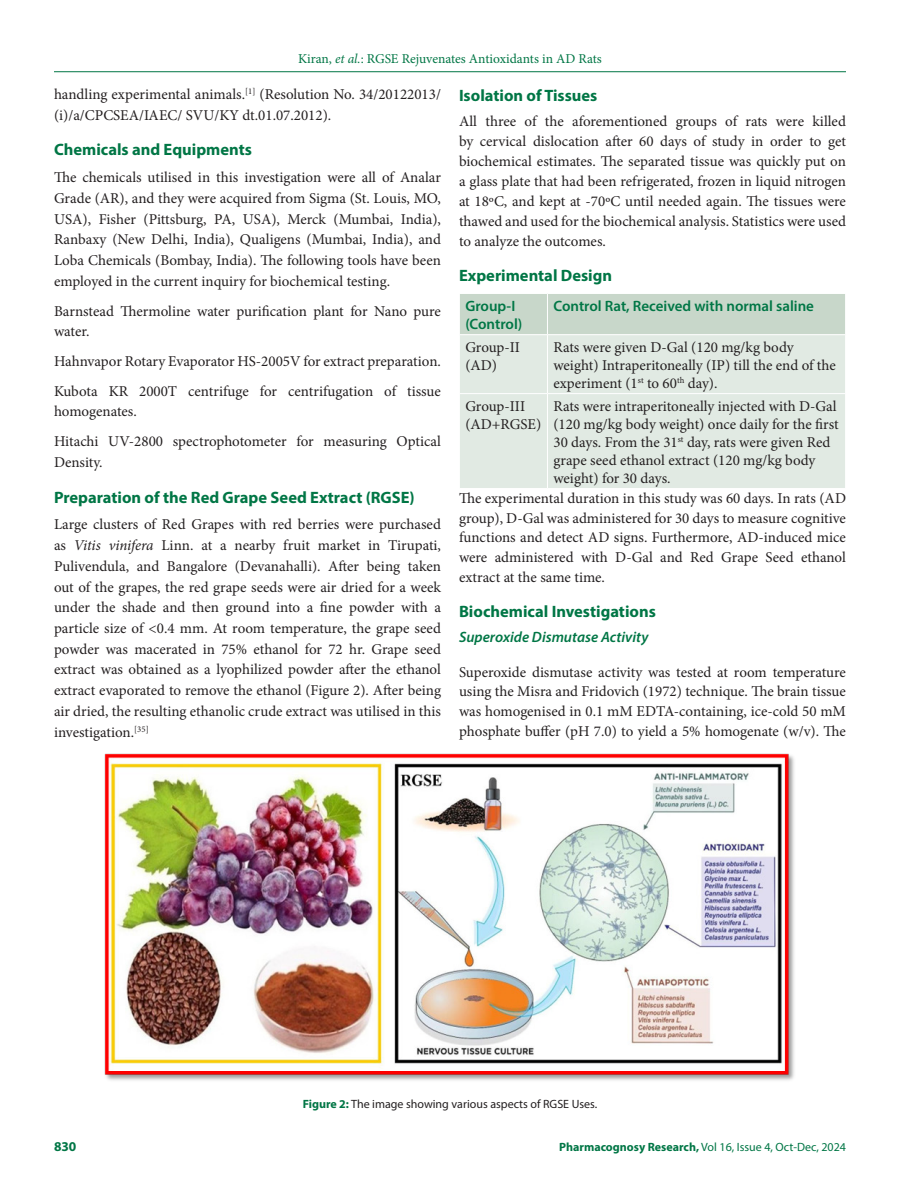
<style>
.page{position:relative;width:918px;height:1188px;background:#fff}
.page>*{position:absolute;margin:0;border:0;box-sizing:border-box;transform-origin:0 0}
.Heading_2{font:700 16.5px "Myriad Pro";color:#007645}
.Body_text__FO{font:15px/20.7px "Minion Pro";color:#231f20;text-align:justify}
.Body_text{font:15px/20.7px "Minion Pro";color:#231f20}
.Table_Body{font:15px/18px "Minion Pro";color:#231f20}
.Table_Header{font:600 15px/18px "Myriad Pro";color:#007645}
.Heading_3_after_head{font:italic 600 15px "Myriad Pro";color:#007645}
.t1{font:13.5px "Minion Pro";color:#007645}
.t2{font:700 13.5px "Myriad Pro";color:#007645}
.FIG_Caption{font:12px "Myriad Pro";color:#231f20}
.t3{font:12px "Myriad Pro";color:#007645}
.s1{font-style:italic}
.s2{font-weight:700;color:#007645}
.s3{font-weight:700}
</style>
<div class="page">
<hr style="left:54px;top:71px;width:792px;height:1px;background:#007645">
<div style="left:460px;top:294px;width:385px;height:40px;background:#c8d7ca"></div>
<div style="left:460px;top:335px;width:385px;height:153px;background:#e1eae3"></div>
<hr style="left:547px;top:294px;width:1px;height:40px;background:#fff">
<hr style="left:547px;top:335px;width:1px;height:58px;background:#fff">
<hr style="left:459px;top:393px;width:88px;height:1px;background:#fff">
<hr style="left:547px;top:393px;width:299px;height:1px;background:#fff">
<hr style="left:547px;top:394px;width:1px;height:94px;background:#fff">
<img style="left:104px;top:753px;width:690px;height:328px">
<p class="t1" style="left:298px;top:50px;width:305px">Kiran, <span class="s1">et al.</span>: RGSE Rejuvenates Antioxidants in AD Rats</p>
<p class="Body_text__FO" style="left:54px;top:84px;width:389px">handling experimental animals.<sup>[1]</sup> (Resolution No. 34/20122013/ (i)/a/CPCSEA/IAEC/ SVU/KY dt.01.07.2012).</p>
<p class="Heading_2" style="left:54px;top:139px;width:199px">Chemicals and Equipments</p>
<p class="Body_text__FO" style="left:54px;top:167px;width:389px">The chemicals utilised in this investigation were all of Analar Grade (AR), and they were acquired from Sigma (St. Louis, MO, USA), Fisher (Pittsburg, PA, USA), Merck (Mumbai, India), Ranbaxy (New Delhi, India), Qualigens (Mumbai, India), and Loba Chemicals (Bombay, India). The following tools have been employed in the current inquiry for biochemical testing.</p>
<p class="Body_text" style="left:54px;top:301px;width:388px">Barnstead Thermoline water purification plant for Nano pure water.</p>
<p class="Body_text" style="left:54px;top:351px;width:388px">Hahnvapor Rotary Evaporator HS-2005V for extract preparation.</p>
<p class="Body_text" style="left:54px;top:381px;width:388px">Kubota KR 2000T centrifuge for centrifugation of tissue homogenates.</p>
<p class="Body_text" style="left:54px;top:431px;width:389px">Hitachi UV-2800 spectrophotometer for measuring Optical<br>Density.</p>
<p class="Heading_2" style="left:54px;top:486px;width:362px">Preparation of the Red Grape Seed Extract (RGSE)</p>
<p class="Body_text__FO" style="left:54px;top:514px;width:389px">Large clusters of Red Grapes with red berries were purchased as <span class="s1">Vitis vinifera</span> Linn. at a nearby fruit market in Tirupati, Pulivendula, and Bangalore (Devanahalli). After being taken out of the grapes, the red grape seeds were air dried for a week under the shade and then ground into a fine powder with a particle size of &lt;0.4 mm. At room temperature, the grape seed powder was macerated in 75% ethanol for 72 hr. Grape seed extract was obtained as a lyophilized powder after the ethanol extract evaporated to remove the ethanol (Figure 2). After being air dried, the resulting ethanolic crude extract was utilised in this investigation.<sup>[35]</sup></p>
<p class="Heading_2" style="left:459px;top:84px;width:140px">Isolation of Tissues</p>
<p class="Body_text__FO" style="left:459px;top:112px;width:389px;line-height:19.8px">All three of the aforementioned groups of rats were killed by cervical dislocation after 60 days of study in order to get biochemical estimates. The separated tissue was quickly put on a glass plate that had been refrigerated, frozen in liquid nitrogen at 18ºC, and kept at -70ºC until needed again. The tissues were thawed and used for the biochemical analysis. Statistics were used to analyze the outcomes.</p>
<p class="Heading_2" style="left:459px;top:264px;width:155px">Experimental Design</p>
<p class="Table_Header" style="left:465px;top:296px;width:59px">Group-I (Control)</p>
<p class="Table_Header" style="left:553px;top:296px;width:262px">Control Rat, Received with normal saline</p>
<p class="Table_Body" style="left:465px;top:338px;width:56px">Group-II (AD)</p>
<p class="Table_Body" style="left:553px;top:338px;width:284px">Rats were given D-Gal (120 mg/kg body weight) Intraperitoneally (IP) till the end of the experiment (1<sup>st</sup> to 60<sup>th</sup> day).</p>
<p class="Table_Body" style="left:465px;top:397px;width:77px">Group-III (AD+RGSE)</p>
<p class="Table_Body" style="left:553px;top:397px;width:287px">Rats were intraperitoneally injected with D-Gal (120 mg/kg body weight) once daily for the first 30 days. From the 31<sup>st</sup> day, rats were given Red grape seed ethanol extract (120 mg/kg body weight) for 30 days.</p>
<p class="Body_text__FO" style="left:459px;top:488px;width:389px;line-height:19.8px">The experimental duration in this study was 60 days. In rats (AD group), D-Gal was administered for 30 days to measure cognitive functions and detect AD signs. Furthermore, AD-induced mice were administered with D-Gal and Red Grape Seed ethanol extract at the same time.</p>
<p class="Heading_2" style="left:459px;top:601px;width:198px">Biochemical Investigations</p>
<p class="Heading_3_after_head" style="left:459px;top:627px;width:191px">Superoxide Dismutase Activity</p>
<p class="Body_text" style="left:459px;top:662px;width:389px;line-height:19.8px;text-align:justify">Superoxide dismutase activity was tested at room temperature using the Misra and Fridovich (1972) technique. The brain tissue was homogenised in 0.1 mM EDTA-containing, ice-cold 50 mM phosphate buffer (pH 7.0) to yield a 5% homogenate (w/v). The</p>
<p class="FIG_Caption" style="left:303px;top:1096px;width:296px"><span class="s2">Figure 2:</span> The image showing various aspects of RGSE Uses.</p>
<p class="t2" style="left:54px;top:1137px;width:24px">830</p>
<p class="t3" style="left:559px;top:1139px;width:288px"><span class="s3">Pharmacognosy Research,</span> Vol 16, Issue 4, Oct-Dec, 2024</p>
</div>
